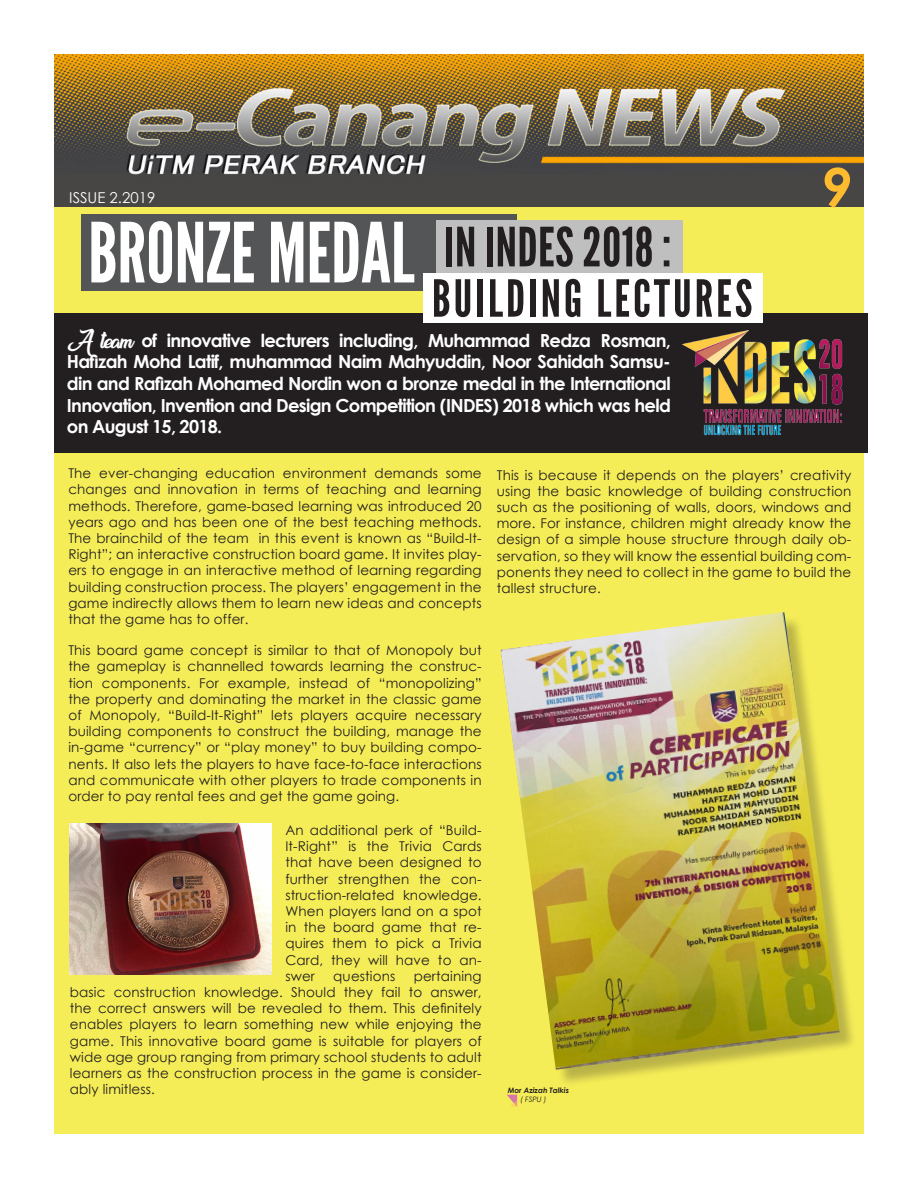
<style>
.page{position:relative;width:918px;height:1188px;background:#fff}
.page>*{position:absolute;margin:0;border:0;box-sizing:border-box;transform-origin:0 0}
.t1{font:82.65px "League Gothic";color:#fff}
.t2{font:54px "League Gothic";letter-spacing:.01em;color:#231f20}
.t3{font:italic 700 54px "Century Gothic";color:#ffbb30}
.t4{font:51px "League Gothic";letter-spacing:.06em;color:#231f20}
.t5{font:700 18px/21.6px "Century Gothic";letter-spacing:-.04em;color:#fff;text-align:justify}
.t6{font:15px "Century Gothic";color:#fffefc}
.t7{font:13.5px/16.2px "Century Gothic";letter-spacing:.01em;color:#231f20;text-align:justify}
.t8{font:italic 700 7.5px "Century Gothic";color:#231f20}
.t9{font:italic 7.5px "Century Gothic";color:#231f20}
.s1{font-family:"Sweet Sensations Personal Use";font-weight:400;font-size:27px}
</style>
<div class="page">
<img style="left:54px;top:54px;width:810px;height:154px">
<div style="left:54px;top:208px;width:810px;height:926px;background:#f5ed57"></div>
<div style="left:54px;top:314px;width:814px;height:139px;background:#231f20"></div>
<img style="left:681px;top:330px;width:162px;height:106px">
<div style="left:82px;top:214px;width:435px;height:77px;background:#545557"></div>
<div style="left:423px;top:273px;width:340px;height:50px;background:#fff"></div>
<img style="left:70px;top:823px;width:202px;height:152px">
<div style="left:503px;top:615px;width:354px;height:473px;background:#231f20;opacity:.28"></div>
<img style="left:500px;top:612px;width:340px;height:458px">
<div style="left:436px;top:220px;width:247px;height:53px;background:#bfbfbf"></div>
<svg style="left:507px;top:1095px;width:10px;height:12px"></svg>
<p class="t6" style="left:69px;top:187px;width:88px">ISSUE 2.2019</p>
<p class="t1" style="left:88px;top:204px;width:328px">BRONZE MEDAL</p>
<p class="t2" style="left:444px;top:215px;width:229px">IN INDES 2018 :</p>
<p class="t4" style="left:432px;top:268px;width:322px">BUILDING LECTURES</p>
<p class="t5" style="left:67px;top:329px;width:605px"><span class="s1">A team</span> of innovative lecturers including, Muhammad Redza Rosman, Hafizah Mohd Latif, muhammad Naim Mahyuddin, Noor Sahidah Samsu&shy;din and Rafizah Mohamed Nordin won a bronze medal in the International Innovation, Invention and Design Competition (INDES) 2018 which was held on August 15, 2018.</p>
<p class="t3" style="left:821px;top:147px;width:32px">9</p>
<p class="t7" style="left:68px;top:465px;width:415px">The ever-changing education environment demands some changes and innovation in terms of teaching and learning methods. Therefore, game-based learning was introduced 20 years ago and has been one of the best teaching methods.<br>The brainchild of the team in this event is known as “Build-It-Right”; an interactive construction board game. It invites play&shy;ers to engage in an interactive method of learning regarding building construction process. The players’ engagement in the game indirectly allows them to learn new ideas and concepts that the game has to offer.</p>
<p class="t7" style="left:68px;top:642px;width:415px">This board game concept is similar to that of Monopoly but the gameplay is channelled towards learning the construc&shy;tion components. For example, instead of “monopolizing” the property and dominating the market in the classic game of Monopoly, “Build-It-Right” lets players acquire necessary building components to construct the building, manage the in-game “currency” or “play money” to buy building compo&shy;nents. It also lets the players to have face-to-face interactions and communicate with other players to trade components in order to pay rental fees and get the game going.</p>
<p class="t7" style="left:285px;top:822px;width:198px">An additional perk of “Build-It-Right” is the Trivia Cards that have been designed to further strengthen the con&shy;struction-related knowledge.<br>When players land on a spot in the board game that re&shy;quires them to pick a Trivia Card, they will have to an&shy;swer</p>
<p class="t7" style="left:70px;top:968px;width:413px;text-indent:344px">pertaining basic construction knowledge. Should they fail to answer, the correct answers will be revealed to them. This definitely enables players to learn something new while enjoying the game. This innovative board game is suitable for players of wide age group ranging from primary school students to adult learners as the construction process in the game is consider&shy;ably limitless.</p>
<p class="t7" style="left:333px;top:968px;width:64px">questions</p>
<p class="t7" style="left:497px;top:466px;width:356px">This is because it depends on the players’ creativity using the basic knowledge of building construction such as the positioning of walls, doors, windows and more. For instance, children might already know the design of a simple house structure through daily ob&shy;servation, so they will know the essential building com&shy;ponents they need to collect in the game to build the tallest structure.</p>
<p class="t8" style="left:508px;top:1085px;width:63px">Mor Azizah Talkis</p>
<p class="t9" style="left:520px;top:1094px;width:28px">( FSPU )</p>
</div>
